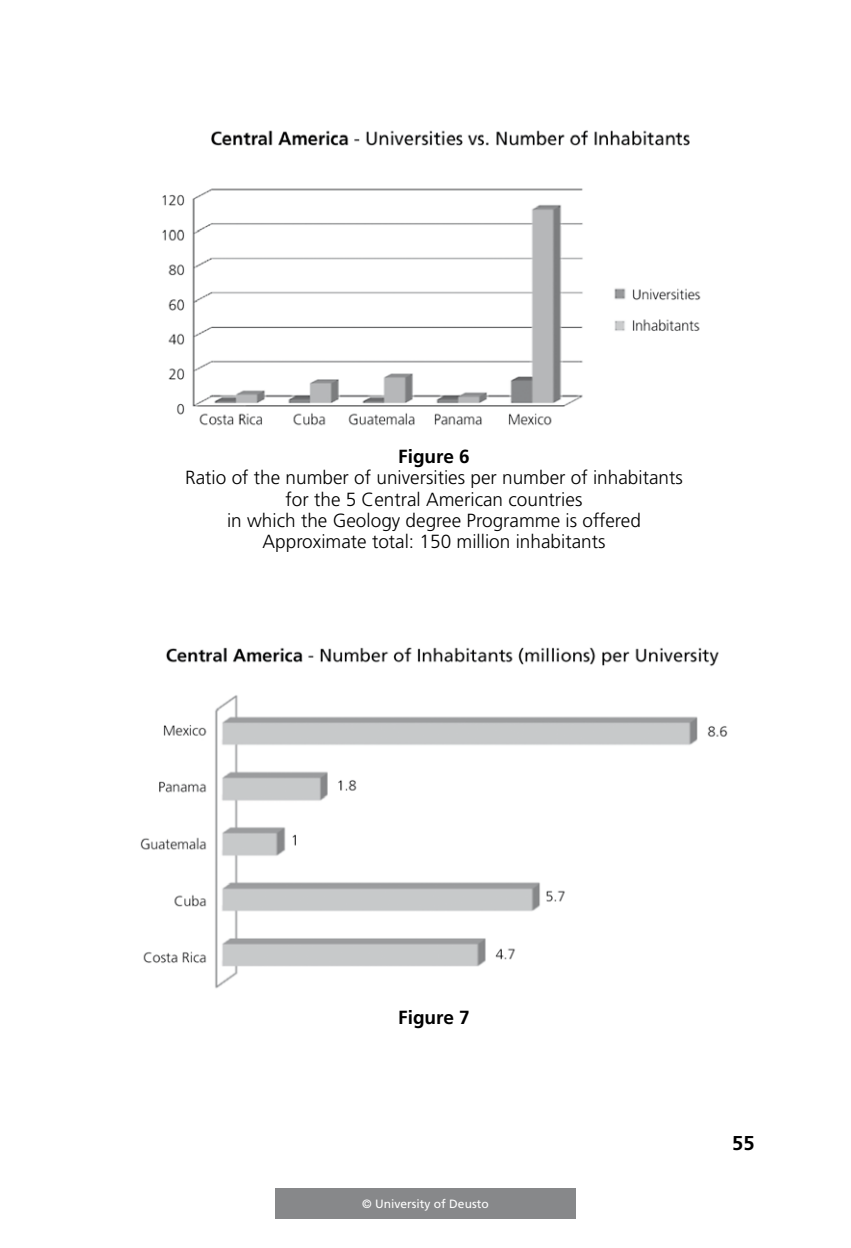
<style>
.page{position:relative;width:851px;height:1248px;background:#fff}
.page>*{position:absolute;margin:0;border:0;box-sizing:border-box;transform-origin:0 0}
.t1{font:700 20px "Frutiger LT Std";color:#000}
.t2{font:300 19px/21.4px "Frutiger LT Std";color:#000;text-align:center}
.t3{font:700 19px "Frutiger LT Std";color:#000}
.t4{font:12px "Frutiger LT Std";color:#fff}
</style>
<div class="page">
<img style="left:162px;top:130px;width:539px;height:296px">
<img style="left:140px;top:647px;width:588px;height:342px">
<div style="left:275px;top:1188px;width:300px;height:30px;background:#87888a"></div>
<p class="t3" style="left:398px;top:448px;width:73px">Figure 6</p>
<p class="t2" style="left:185px;top:468px;width:499px">Ratio of the number of universities per number of inhabitants for the 5 Central American countries<br>in which the Geology degree Programme is offered Approximate total: 150 million inhabitants</p>
<p class="t3" style="left:398px;top:1009px;width:73px">Figure 7</p>
<p class="t4" style="left:362px;top:1198px;width:128px">© University of Deusto</p>
<p class="t1" style="left:732px;top:1134px;width:24px">55</p>
</div>
